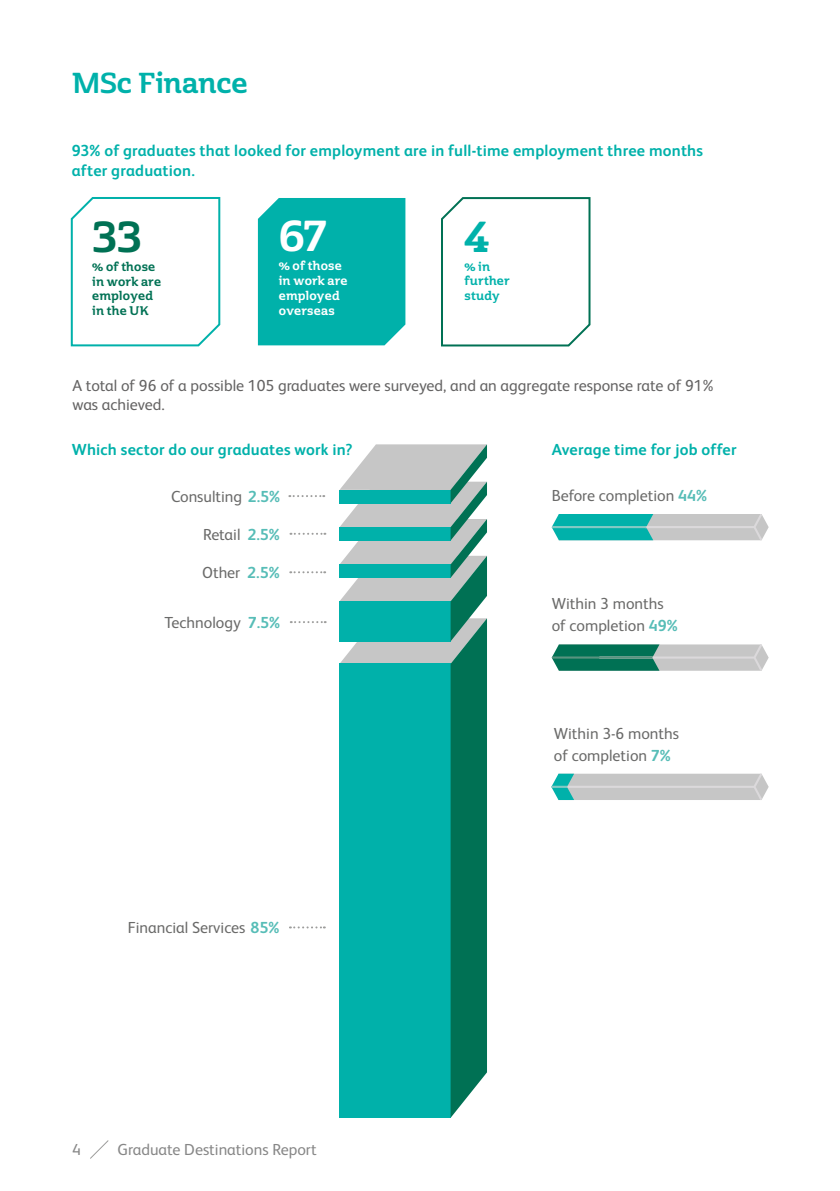
<style>
.page{position:relative;width:840px;height:1191px;background:#fff}
.page>*{position:absolute;margin:0;border:0;box-sizing:border-box;transform-origin:0 0}
.t1{font:42px "Cabrito Semi Nor Bol";color:#007154}
.t2{font:42px "Cabrito Semi Nor Bol";color:#fff}
.t3{font:42px "Cabrito Semi Nor Bol";color:#00b1aa}
.t4{font:28px "Cabrito Semi Nor Bol";color:#00b1aa}
.t5{font:16px/22px "FS Albert";color:#6a6a69}
.t6{font:700 16px/20px "FS Albert";letter-spacing:.01em;color:#00b1aa}
.t7{font:16px/19.2px "FS Albert";color:#646363}
.t8{font:16px "FS Albert";color:#878787}
.t9{font:12.2px/14.8px "Cabrito Semi Nor Bol";letter-spacing:.02em;color:#fff}
.t10{font:12.2px/14.8px "Cabrito Semi Nor Bol";letter-spacing:.015em;color:#007154}
.t11{font:12.2px/14.8px "Cabrito Semi Nor Bol";letter-spacing:.015em;color:#00b1aa}
.s1{font-weight:700;color:#57bdb7}
</style>
<div class="page">
<svg style="left:90px;top:1140px;width:19px;height:19px"></svg>
<svg style="left:551px;top:514px;width:217px;height:26px;background:#77c0bd"></svg>
<svg style="left:441px;top:197px;width:150px;height:150px"></svg>
<svg style="left:70px;top:197px;width:151px;height:150px"></svg>
<div style="left:258px;top:198px;width:147px;height:147px;background:#00b1aa"></div>
<svg style="left:289px;top:495px;width:35px;height:2px"></svg>
<svg style="left:290px;top:621px;width:35px;height:2px"></svg>
<svg style="left:290px;top:926px;width:34px;height:2px"></svg>
<svg style="left:290px;top:533px;width:35px;height:2px"></svg>
<svg style="left:290px;top:571px;width:35px;height:2px"></svg>
<svg style="left:551px;top:644px;width:217px;height:26px;background:#73a497"></svg>
<svg style="left:551px;top:773px;width:217px;height:27px;background:#bdc9c8"></svg>
<svg style="left:339px;top:444px;width:147px;height:673px;background:#2aaba1"></svg>
<h2 class="t4" style="left:72px;top:66px;width:177px">MSc Finance</h2>
<p class="t6" style="left:72px;top:139px;width:632px">93% of graduates that looked for employment are in full-time employment three months after graduation.</p>
<h1 class="t1" style="left:92px;top:210px;width:51px">33</h1>
<p class="t10" style="left:92px;top:259px;width:70px">% of those in work are employed in the UK</p>
<h1 class="t2" style="left:279px;top:210px;width:49px">67</h1>
<p class="t9" style="left:279px;top:258px;width:70px">% of those in work are employed overseas</p>
<h1 class="t3" style="left:464px;top:210px;width:27px">4</h1>
<p class="t11" style="left:464px;top:259px;width:47px">% in further study</p>
<p class="t7" style="left:72px;top:375px;width:645px">A total of 96 of a possible 105 graduates were surveyed, and an aggregate response rate of 91% was achieved.</p>
<p class="t6" style="left:72px;top:439px;width:282px">Which sector do our graduates work in?</p>
<p class="t5" style="left:171px;top:484px;width:110px">Consulting <span class="s1">2.5%</span></p>
<p class="t5" style="left:203px;top:522px;width:78px">Retail <span class="s1">2.5%</span></p>
<p class="t5" style="left:202px;top:561px;width:79px">Other <span class="s1">2.5%</span></p>
<p class="t5" style="left:164px;top:611px;width:117px">Technology <span class="s1">7.5%</span></p>
<p class="t5" style="left:128px;top:915px;width:153px">Financial Services <span class="s1">85%</span></p>
<p class="t8" style="left:72px;top:1138px;width:10px">4</p>
<p class="t8" style="left:117px;top:1138px;width:200px">Graduate Destinations Report</p>
<p class="t6" style="left:551px;top:439px;width:186px">Average time for job offer</p>
<p class="t5" style="left:551px;top:483px;width:157px">Before completion <span class="s1">44%</span></p>
<p class="t5" style="left:551px;top:591px;width:127px">Within 3 months of completion <span class="s1">49%</span></p>
<p class="t5" style="left:553px;top:721px;width:127px">Within 3-6 months of completion <span class="s1">7%</span></p>
</div>
